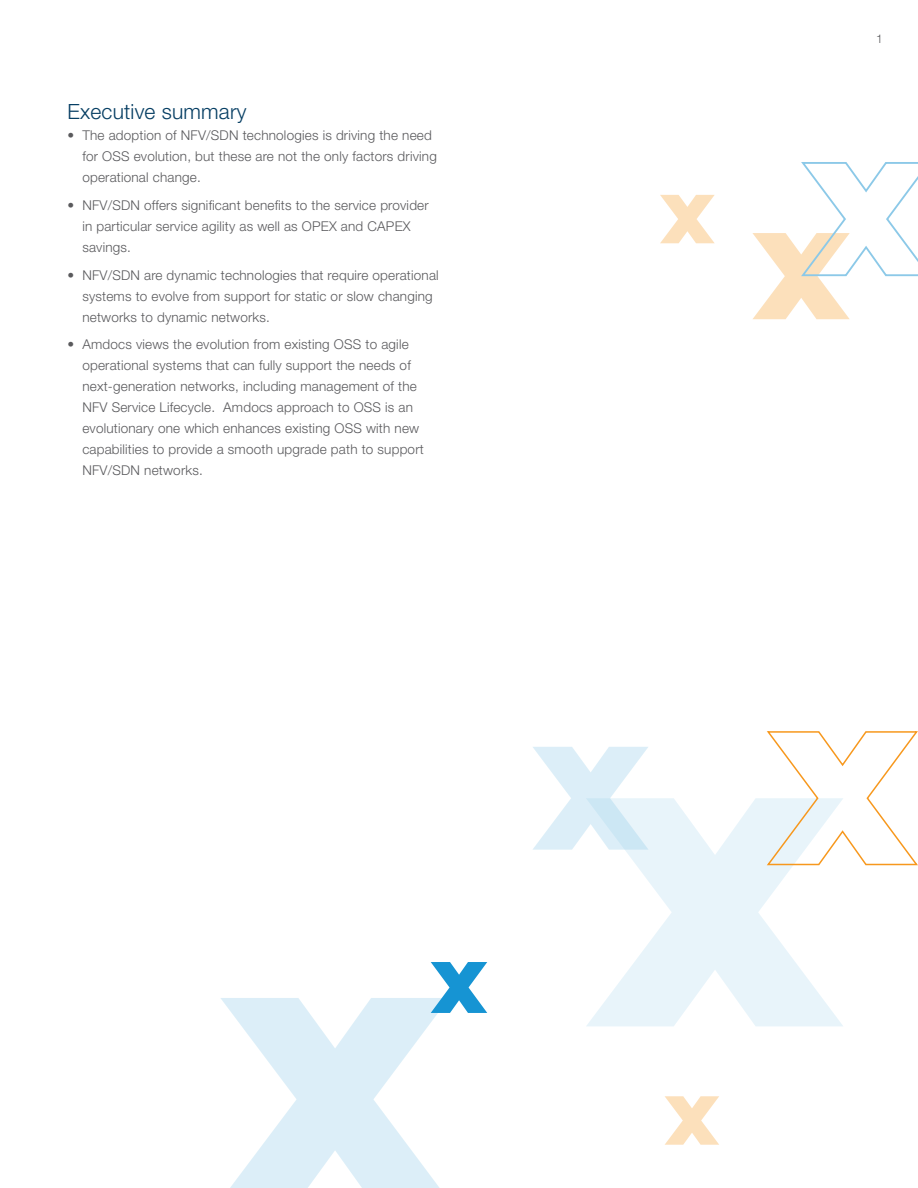
<style>
.page{position:relative;width:918px;height:1188px;background:#fff}
.page>*{position:absolute;margin:0;border:0;box-sizing:border-box;transform-origin:0 0}
.Body_Headline___Gree{font:300 21px "Helvetica Neue";letter-spacing:.01em;color:#063e63}
.Body{font:300 13.5px/21px "Helvetica Neue";letter-spacing:.015em;color:#5a5a5d}
.Body-2{font:300 12px "Helvetica Neue";color:#5a5a5d}
</style>
<div class="page">
<svg style="left:587px;top:798px;width:256px;height:228px;fill:#e8f4fa"></svg>
<svg style="left:533px;top:747px;width:116px;height:103px"></svg>
<svg style="left:665px;top:1096px;width:54px;height:49px"></svg>
<svg style="left:660px;top:195px;width:55px;height:48px"></svg>
<svg style="left:221px;top:962px;width:266px;height:226px"></svg>
<svg style="left:765px;top:731px;width:153px;height:135px"></svg>
<svg style="left:752px;top:162px;width:166px;height:157px"></svg>
<p class="Body_Headline___Gree" style="left:68px;top:99px;width:181px">Executive summary</p>
<p class="Body" style="left:82px;top:125px;width:356px;text-indent:-15px">• The adoption of NFV/SDN technologies is driving the need for OSS evolution, but these are not the only factors driving operational change.</p>
<p class="Body" style="left:82px;top:194px;width:348px;text-indent:-15px">• NFV/SDN offers significant benefits to the service provider in particular service agility as well as OPEX and CAPEX savings.</p>
<p class="Body" style="left:82px;top:264px;width:358px;text-indent:-15px">• NFV/SDN are dynamic technologies that require operational systems to evolve from support for static or slow changing networks to dynamic networks.</p>
<p class="Body" style="left:82px;top:334px;width:343px;text-indent:-15px">• Amdocs views the evolution from existing OSS to agile operational systems that can fully support the needs of next-generation networks, including management of the NFV Service Lifecycle. Amdocs approach to OSS is an evolutionary one which enhances existing OSS with new capabilities to provide a smooth upgrade path to support NFV/SDN networks.</p>
<p class="Body-2" style="left:876px;top:32px;width:8px">1</p>
</div>
